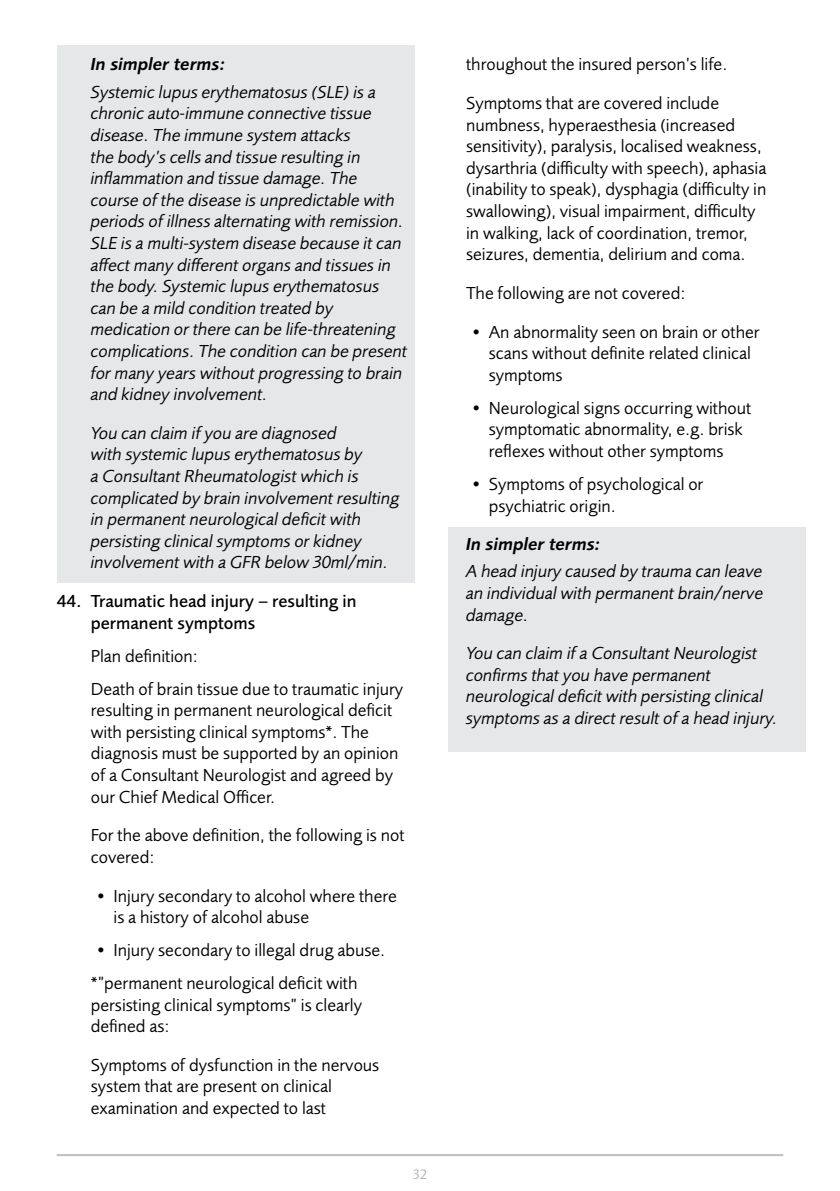
<style>
.page{position:relative;width:840px;height:1191px;background:#fff}
.page>*{position:absolute;margin:0;border:0;box-sizing:border-box;transform-origin:0 0}
.t1{font:18px/21.6px "Foundry Sans";color:#000}
.t2{font:italic 18px/21.6px "Foundry Sans";color:#000}
.t3{font:500 18px/21.6px "Foundry Sans";color:#000}
.t4{font:italic 600 18px "Foundry Sans";color:#000}
.t5{font:300 14px "Foundry Sans";color:#939598}
</style>
<div class="page">
<hr style="left:57px;top:1154px;width:725px;height:2px;background:#bcbec0">
<div style="left:57px;top:45px;width:357px;height:538px;background:#e6e7e8"></div>
<div style="left:448px;top:527px;width:357px;height:224px;background:#e6e7e8"></div>
<p class="t4" style="left:91px;top:54px;width:136px">In simpler terms:</p>
<p class="t2" style="left:91px;top:81px;width:318px">Systemic lupus erythematosus (SLE) is a chronic auto-immune connective tissue disease. The immune system attacks<br>the body’s cells and tissue resulting in inflammation and tissue damage. The course of the disease is unpredictable with periods of illness alternating with remission.<br>SLE is a multi-system disease because it can affect many different organs and tissues in the body. Systemic lupus erythematosus can be a mild condition treated by medication or there can be life-threatening complications. The condition can be present for many years without progressing to brain and kidney involvement.</p>
<p class="t2" style="left:91px;top:422px;width:310px">You can claim if you are diagnosed<br>with systemic lupus erythematosus by<br>a Consultant Rheumatologist which is complicated by brain involvement resulting in permanent neurological deficit with persisting clinical symptoms or kidney involvement with a GFR below 30ml/min.</p>
<p class="t3" style="left:91px;top:590px;width:267px;text-indent:-34px">44. Traumatic head injury – resulting in permanent symptoms</p>
<p class="t1" style="left:91px;top:639px;width:314px;line-height:33px">Plan definition:<br>Death of brain tissue due to traumatic injury</p>
<p class="t1" style="left:91px;top:700px;width:309px">resulting in permanent neurological deficit with persisting clinical symptoms*. The diagnosis must be supported by an opinion of a Consultant Neurologist and agreed by our Chief Medical Officer.</p>
<p class="t1" style="left:91px;top:825px;width:315px">For the above definition, the following is not covered:</p>
<p class="t1" style="left:113px;top:885px;width:285px;text-indent:-17px">• Injury secondary to alcohol where there is a history of alcohol abuse</p>
<p class="t1" style="left:91px;top:934px;width:296px;line-height:33px;text-indent:6px">• Injury secondary to illegal drug abuse. *”permanent neurological deficit with</p>
<p class="t1" style="left:91px;top:994px;width:273px">persisting clinical symptoms” is clearly defined as:</p>
<p class="t1" style="left:91px;top:1054px;width:290px">Symptoms of dysfunction in the nervous system that are present on clinical examination and expected to last</p>
<p class="t5" style="left:413px;top:1166px;width:15px">32</p>
<p class="t1" style="left:466px;top:45px;width:263px;line-height:38.6px">throughout the insured person’s life.<br>Symptoms that are covered include</p>
<p class="t1" style="left:466px;top:114px;width:301px">numbness, hyperaesthesia (increased sensitivity), paralysis, localised weakness, dysarthria (difficulty with speech), aphasia (inability to speak), dysphagia (difficulty in swallowing), visual impairment, difficulty in walking, lack of coordination, tremor, seizures, dementia, delirium and coma.</p>
<p class="t1" style="left:466px;top:282px;width:221px">The following are not covered:</p>
<p class="t1" style="left:488px;top:321px;width:272px;text-indent:-17px">• An abnormality seen on brain or other scans without definite related clinical symptoms</p>
<p class="t1" style="left:471px;top:397px;width:281px;text-align:center">• Neurological signs occurring without symptomatic abnormality, e.g. brisk reflexes without other symptoms</p>
<p class="t1" style="left:488px;top:473px;width:216px;text-indent:-17px">• Symptoms of psychological or psychiatric origin.</p>
<p class="t4" style="left:466px;top:534px;width:136px">In simpler terms:</p>
<p class="t2" style="left:466px;top:561px;width:299px;text-align:justify">A head injury caused by trauma can leave an individual with permanent brain/nerve damage.</p>
<p class="t2" style="left:466px;top:643px;width:313px">You can claim if a Consultant Neurologist confirms that you have permanent neurological deficit with persisting clinical symptoms as a direct result of a head injury.</p>
</div>
